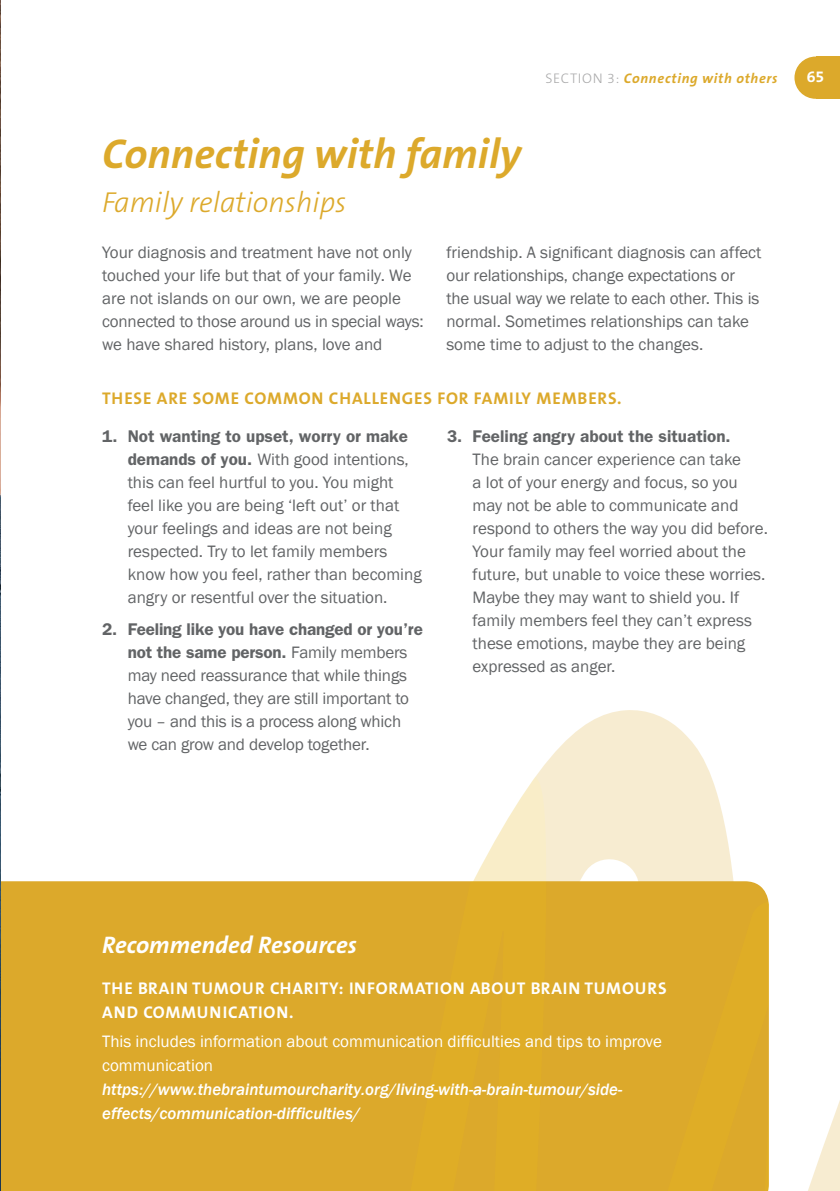
<style>
.page{position:relative;width:840px;height:1191px;background:#fff}
.page>*{position:absolute;margin:0;border:0;box-sizing:border-box;transform-origin:0 0}
.t1{font:italic 700 42px "The Sans B7";color:#dca92b}
.t2{font:italic 300 29px "The Sans B3";color:#dca92b}
.t3{font:italic 700 24px "The Sans B7";color:#fff}
.t4{font:17px/23px "Franklin Gothic";color:#626466}
.t5{font:italic 500 17px/24px "Franklin Gothic";color:#fff}
.t6{font:17px/24px "Franklin Gothic";color:#fff}
.t7{font:700 17px/24px "The Sans B7";letter-spacing:.05em;color:#fff}
.t8{font:700 17px "The Sans B7";letter-spacing:.05em;color:#dca92b}
.t9{font:600 17px "Franklin Gothic";color:#626466}
.t10{font:700 16px "The Sans B7";color:#fff}
.t11{font:italic 700 14px "The Sans B7";letter-spacing:.05em;color:#dca92b}
.s1{font-family:"The Sans B3";font-weight:300;font-style:normal;color:#aaaaab}
.s2{font-weight:600}
</style>
<div class="page">
<div style="left:1px;top:881px;width:328px;height:310px;background:#dca92b"></div>
<hr style="left:0;top:0;width:1px;height:1191px;background:#1b3651">
<img style="left:0;top:0;width:1px;height:1052px">
<svg style="left:329px;top:710px;width:510px;height:481px;fill:#dfad2b"></svg>
<div style="left:794px;top:57px;width:42px;height:42px;background:#dca92b;border-radius:50%"></div>
<div style="left:816px;top:57px;width:23px;height:42px;background:#dca92b"></div>
<h1 class="t1" style="left:102px;top:131px;width:420px">Connecting with family</h1>
<h2 class="t2" style="left:102px;top:187px;width:245px">Family relationships</h2>
<p class="t11" style="left:545px;top:71px;width:233px"><span class="s1">SECTION 3:</span> Connecting with others</p>
<p class="t10" style="left:806px;top:68px;width:19px">65</p>
<p class="t4" style="left:102px;top:241px;width:323px">Your diagnosis and treatment have not only touched your life but that of your family. We are not islands on our own, we are people connected to those around us in special ways: we have shared history, plans, love and</p>
<p class="t4" style="left:446px;top:241px;width:316px">friendship. A significant diagnosis can affect our relationships, change expectations or the usual way we relate to each other. This is normal. Sometimes relationships can take some time to adjust to the changes.</p>
<p class="t8" style="left:102px;top:389px;width:520px">THESE ARE SOME COMMON CHALLENGES FOR FAMILY MEMBERS.</p>
<p class="t4" style="left:128px;top:425px;width:295px;text-indent:-26px"><span class="s2">1. Not wanting to upset, worry or make demands of you.</span> With good intentions, this can feel hurtful to you. You might feel like you are being ‘left out’ or that your feelings and ideas are not being respected. Try to let family members know how you feel, rather than becoming angry or resentful over the situation.</p>
<p class="t4" style="left:128px;top:618px;width:297px;text-indent:-26px"><span class="s2">2. Feeling like you have changed or you’re not the same person.</span> Family members may need reassurance that while things have changed, they are still important to you – and this is a process along which we can grow and develop together.</p>
<p class="t9" style="left:447px;top:426px;width:285px">3. Feeling angry about the situation.</p>
<p class="t4" style="left:472px;top:448px;width:297px">The brain cancer experience can take<br>a lot of your energy and focus, so you may not be able to communicate and respond to others the way you did before.<br>Your family may feel worried about the future, but unable to voice these worries.<br>Maybe they may want to shield you. If family members feel they can’t express these emotions, maybe they are being expressed as anger.</p>
<h3 class="t3" style="left:102px;top:932px;width:256px">Recommended Resources</h3>
<p class="t7" style="left:102px;top:977px;width:565px">THE BRAIN TUMOUR CHARITY: INFORMATION ABOUT BRAIN TUMOURS<br>AND COMMUNICATION.</p>
<p class="t6" style="left:102px;top:1029px;width:561px">This includes information about communication difficulties and tips to improve communication</p>
<p class="t5" style="left:102px;top:1077px;width:521px">https://www.thebraintumourcharity.org/living-with-a-brain-tumour/side&shy;effects/communication-difficulties/</p>
</div>
